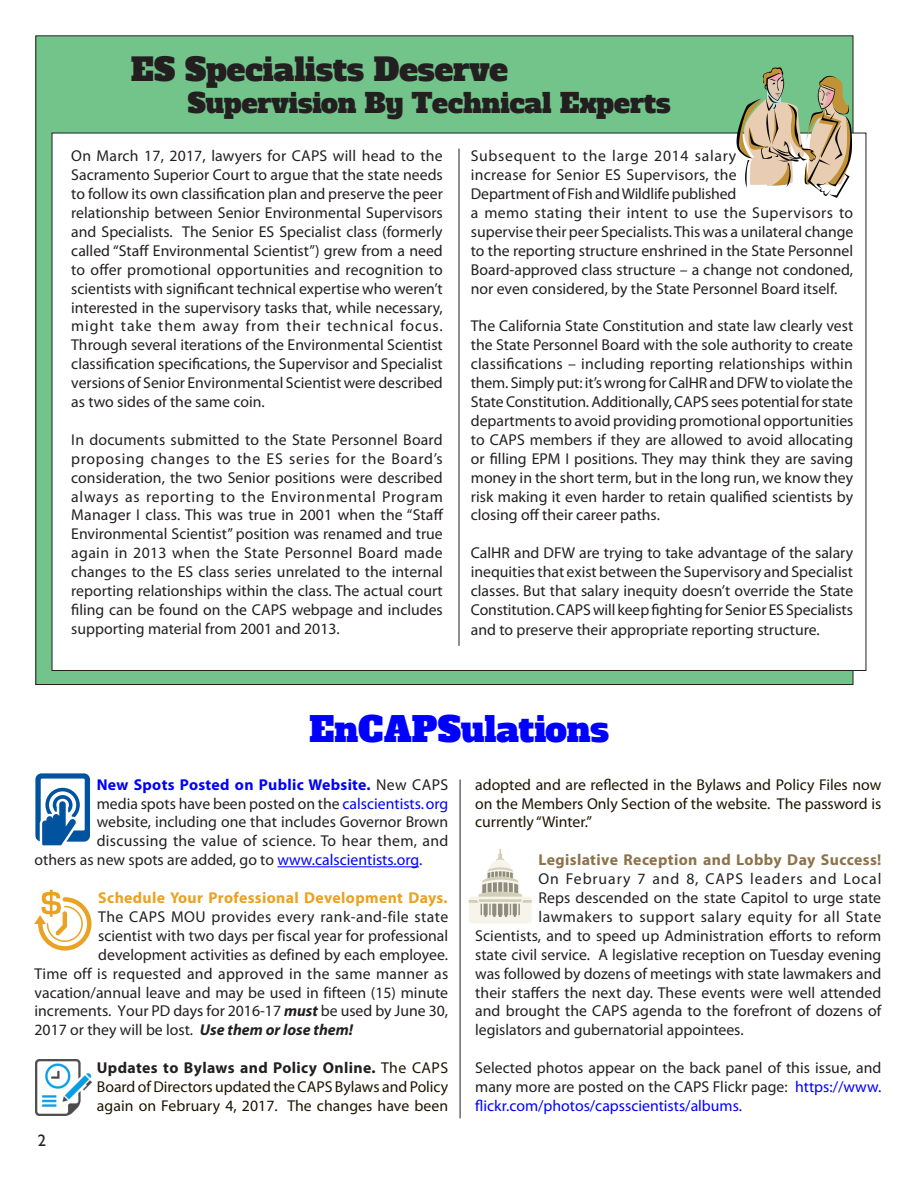
<style>
.page{position:relative;width:918px;height:1188px;background:#fff}
.page>*{position:absolute;margin:0;border:0;box-sizing:border-box;transform-origin:0 0}
.t1{font:34.5px "Alfa Slab One";color:#00f}
.t2{font:31.5px "Alfa Slab One";color:#231f20}
.t3{font:27px "Alfa Slab One";color:#231f20}
.Capsule_Headlines{font:16.5px "Gill Sans";color:#231f20}
.t4{font:15.75px/18.9px "Myriad Pro";color:#231f20;text-align:justify}
.t5{font:15.75px/18.9px "Myriad Pro";color:#1e1500;text-align:justify}
.t6{font:15.75px "Myriad Pro";letter-spacing:.02em;color:#231f20}
.t7{font:15.75px "Myriad Pro";letter-spacing:.025em;color:#231f20}
.t8{font:15.75px "Myriad Pro";letter-spacing:.035em;color:#231f20}
.t9{font:700 15.75px "Myriad Pro";letter-spacing:.02em;color:#eaa222}
.t10{font:700 15.75px "Myriad Pro";letter-spacing:.025em;color:#8e7249}
.t11{font:700 15.75px "Myriad Pro";letter-spacing:.02em;color:#00f}
.t12{font:15.75px "Myriad Pro";letter-spacing:.055em;color:#231f20}
.s1{font-weight:400;color:#231f20}
.s2{color:#00f}
.s3{font-weight:700;font-style:italic}
.s4{font-weight:700;color:#231f20}
.s5{font-weight:700}
</style>
<div class="page">
<div style="left:36px;top:36px;width:817px;height:649px;background:#73c48b"></div>
<hr style="left:277px;top:866px;width:142px;height:1px;background:#00f">
<hr style="left:460px;top:780px;width:1px;height:338px;background:#231f20">
<img style="left:36px;top:1060px;width:56px;height:56px">
<svg style="left:34px;top:890px;width:58px;height:61px"></svg>
<svg style="left:35px;top:773px;width:55px;height:72px"></svg>
<div style="left:469px;top:897px;width:63px;height:26px;background:#f7f5eb;border-radius:3px"></div>
<svg style="left:469px;top:849px;width:63px;height:68px"></svg>
<div style="left:52px;top:133px;width:814px;height:537px;background:#fff"></div>
<svg style="left:737px;top:67px;width:115px;height:131px"></svg>
<hr style="left:459px;top:148px;width:1px;height:498px;background:#231f20">
<p class="t2" style="left:131px;top:48px;width:379px">ES Specialists Deserve</p>
<p class="t3" style="left:187px;top:85px;width:485px">Supervision By Technical Experts</p>
<p class="t4" style="left:471px;top:146px;width:384px;text-align:left">Subsequent to the large 2014 salary<br>increase for Senior ES Supervisors, the<br>Department of Fish and Wildlife published<br>a memo stating their intent to use the Supervisors to supervise their peer Specialists. This was a unilateral change to the reporting structure enshrined in the State Personnel Board-approved class structure – a change not condoned, nor even considered, by the State Personnel Board itself.</p>
<p class="t4" style="left:471px;top:316px;width:384px">The California State Constitution and state law clearly vest the State Personnel Board with the sole authority to create classifications – including reporting relationships within them. Simply put: it’s wrong for CalHR and DFW to violate the State Constitution. Additionally, CAPS sees potential for state departments to avoid providing promotional opportunities to CAPS members if they are allowed to avoid allocating or filling EPM I positions. They may think they are saving money in the short term, but in the long run, we know they risk making it even harder to retain qualified scientists by closing off their career paths.</p>
<p class="t4" style="left:471px;top:543px;width:384px">CalHR and DFW are trying to take advantage of the salary inequities that exist between the Supervisory and Specialist classes. But that salary inequity doesn’t override the State Constitution. CAPS will keep fighting for Senior ES Specialists and to preserve their appropriate reporting structure.</p>
<p class="t4" style="left:71px;top:146px;width:373px">On March 17, 2017, lawyers for CAPS will head to the Sacramento Superior Court to argue that the state needs to follow its own classification plan and preserve the peer relationship between Senior Environmental Supervisors and Specialists. The Senior ES Specialist class (formerly called “Staff Environmental Scientist”) grew from a need to offer promotional opportunities and recognition to scientists with significant technical expertise who weren’t interested in the supervisory tasks that, while necessary, might take them away from their technical focus.<br>Through several iterations of the Environmental Scientist classification specifications, the Supervisor and Specialist versions of Senior Environmental Scientist were described as two sides of the same coin.</p>
<p class="t4" style="left:71px;top:430px;width:374px">In documents submitted to the State Personnel Board proposing changes to the ES series for the Board’s consideration, the two Senior positions were described always as reporting to the Environmental Program Manager I class. This was true in 2001 when the “Staff Environmental Scientist” position was renamed and true again in 2013 when the State Personnel Board made changes to the ES class series unrelated to the internal reporting relationships within the class. The actual court filing can be found on the CAPS webpage and includes supporting material from 2001 and 2013.</p>
<p class="t1" style="left:309px;top:706px;width:301px">EnCAPSulations…</p>
<p class="t11" style="left:97px;top:774px;width:353px">New Spots Posted on Public Website. <span class="s1">New CAPS</span></p>
<p class="t4" style="left:97px;top:794px;width:353px">media spots have been posted on the <span class="s2">calscientists.org</span></p>
<p class="t4" style="left:97px;top:812px;width:353px">website, including one that includes Governor Brown</p>
<p class="t6" style="left:97px;top:831px;width:353px">discussing the value of science. To hear them, and</p>
<p class="t4" style="left:35px;top:850px;width:389px">others as new spots are added, go to <span class="s2">www.calscientists.org.</span></p>
<p class="t9" style="left:98px;top:887px;width:351px">Schedule Your Professional Development Days.</p>
<p class="t7" style="left:98px;top:907px;width:351px">The CAPS MOU provides every rank-and-file state</p>
<p class="t4" style="left:98px;top:926px;width:351px">scientist with two days per fiscal year for professional</p>
<p class="t4" style="left:98px;top:945px;width:351px">development activities as defined by each employee.</p>
<p class="t4" style="left:35px;top:964px;width:415px">Time off is requested and approved in the same manner as</p>
<p class="t4" style="left:35px;top:983px;width:415px">vacation/annual leave and may be used in fifteen (15) minute</p>
<p class="t4" style="left:35px;top:1001px;width:415px">increments. Your PD days for 2016-17 <span class="s3">must</span> be used by June 30,</p>
<p class="t4" style="left:35px;top:1020px;width:320px">2017 or they will be lost. <span class="s3">Use them or lose them!</span></p>
<p class="t5" style="left:97px;top:1058px;width:353px"><span class="s4">Updates to Bylaws and Policy Online</span><span class="s5">.</span> The CAPS Board of Directors updated the CAPS Bylaws and Policy again on February 4, 2017. The changes have been</p>
<p class="Capsule_Headlines" style="left:38px;top:1131px;width:10px">2</p>
<p class="t5" style="left:475px;top:775px;width:408px">adopted and are reflected in the Bylaws and Policy Files now on the Members Only Section of the website. The password is currently “Winter.”</p>
<p class="t10" style="left:538px;top:850px;width:345px">Legislative Reception and Lobby Day Success!</p>
<p class="t12" style="left:538px;top:869px;width:344px">On February 7 and 8, CAPS leaders and Local</p>
<p class="t4" style="left:538px;top:888px;width:344px">Reps descended on the state Capitol to urge state</p>
<p class="t8" style="left:538px;top:907px;width:345px">lawmakers to support salary equity for all State</p>
<p class="t4" style="left:475px;top:926px;width:408px">Scientists, and to speed up Administration efforts to reform</p>
<p class="t4" style="left:475px;top:945px;width:408px">state civil service. A legislative reception on Tuesday evening</p>
<p class="t4" style="left:475px;top:964px;width:408px">was followed by dozens of meetings with state lawmakers and</p>
<p class="t4" style="left:475px;top:983px;width:408px">their staffers the next day. These events were well attended</p>
<p class="t4" style="left:475px;top:1001px;width:408px">and brought the CAPS agenda to the forefront of dozens of</p>
<p class="t4" style="left:475px;top:1020px;width:270px">legislators and gubernatorial appointees.</p>
<p class="t4" style="left:475px;top:1058px;width:408px">Selected photos appear on the back panel of this issue, and many more are posted on the CAPS Flickr page: <span class="s2">https://www. flickr.com/photos/capsscientists/albums.</span></p>
</div>
